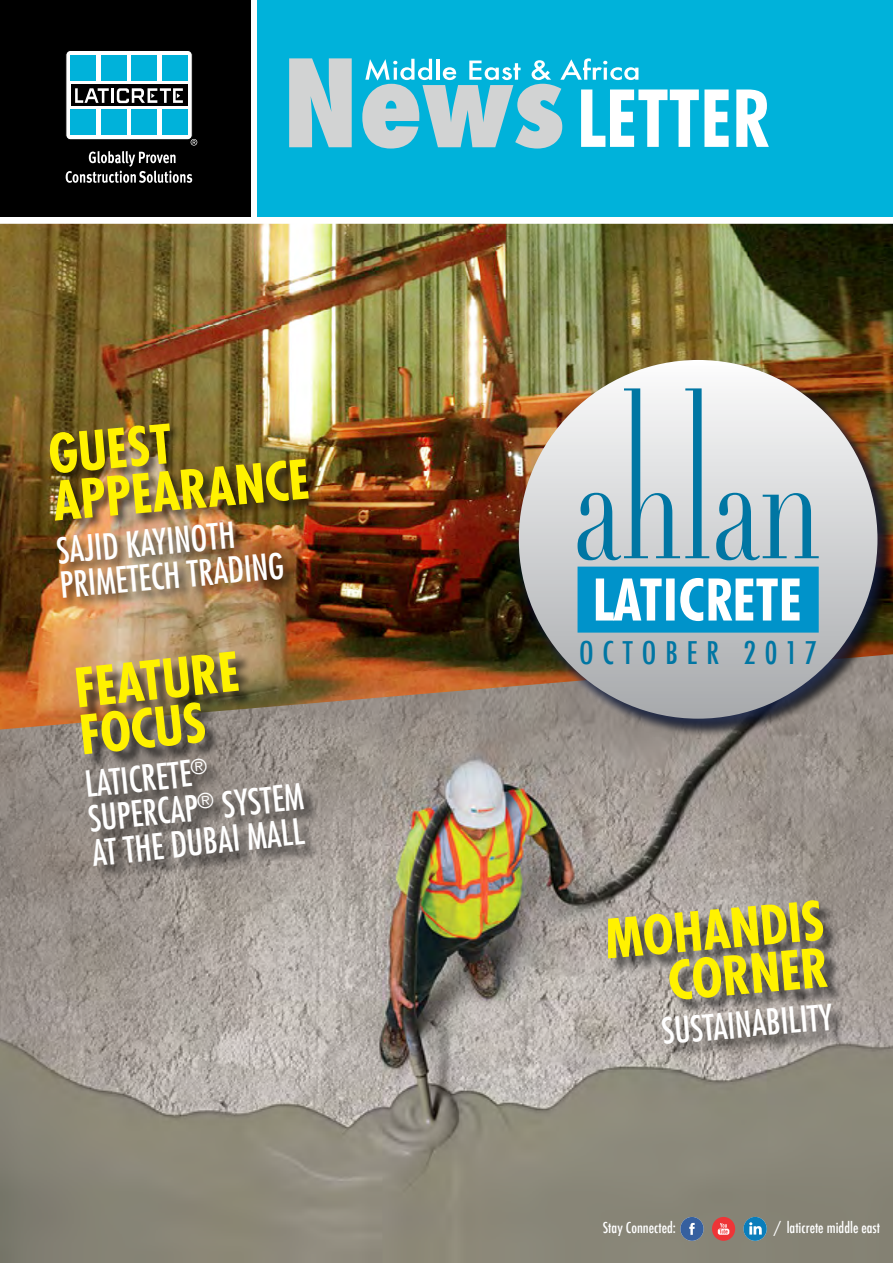
<style>
.page{position:relative;width:893px;height:1263px;background:#fff}
.page>*{position:absolute;margin:0;border:0;box-sizing:border-box;transform-origin:0 0}
.t1{font:700 condensed 52.5px/47.2px "Futura";color:#fff200}
.t2{font:condensed 34.95px/34.5px "Futura";color:#fff}
.t3{font:500 condensed 30.45px "Futura";letter-spacing:.29em;color:#0076a3}
.t4{font:500 condensed 14.55px "Futura";color:#fff}
</style>
<div class="page">
<img style="left:0;top:729px;width:893px;height:534px">
<img style="left:0;top:224px;width:893px;height:505px">
<div style="left:512px;top:355px;width:380px;height:381px;background:#25408f;opacity:.42"></div>
<div style="left:519px;top:360px;width:358px;height:359px;background:linear-gradient(to bottom,#fbfbfa,#a6a9ac);border-radius:179px"></div>
<svg style="left:577px;top:388px;width:242px;height:172px;background:#bccfd7"></svg>
<div style="left:577px;top:567px;width:242px;height:66px;background:#0093ca;border:2px solid #0093ca"></div>
<svg style="left:596px;top:578px;width:203px;height:43px"></svg>
<svg style="left:680px;top:1217px;width:87px;height:24px;background:#807a8b"></svg>
<div style="left:0;top:0;width:250px;height:216px;background:#000"></div>
<div style="left:258px;top:0;width:635px;height:216px;background:#00b2da"></div>
<div style="left:66px;top:50px;width:126px;height:90px;background:#fff;border-radius:5px"></div>
<div style="left:66px;top:50px;width:126px;height:90px;border:1px solid #000;border-radius:5px"></div>
<div style="left:71px;top:109px;width:25px;height:26px;background:#00b2da"></div>
<div style="left:101px;top:110px;width:26px;height:25px;background:#00b2da"></div>
<div style="left:132px;top:110px;width:25px;height:25px;background:#00b2da"></div>
<div style="left:162px;top:110px;width:25px;height:25px;background:#00b2da"></div>
<div style="left:71px;top:84px;width:116px;height:22px;background:#000"></div>
<svg style="left:75px;top:88px;width:108px;height:15px"></svg>
<div style="left:71px;top:55px;width:25px;height:26px;background:#00b2da"></div>
<div style="left:101px;top:55px;width:26px;height:26px;background:#00b2da"></div>
<div style="left:132px;top:55px;width:25px;height:26px;background:#00b2da"></div>
<div style="left:162px;top:55px;width:25px;height:26px;background:#00b2da"></div>
<svg style="left:66px;top:139px;width:131px;height:44px"></svg>
<div style="left:49px;top:423px;width:272px;height:187px;background:#000;opacity:.61"></div>
<div style="left:611px;top:902px;width:236px;height:158px;background:#000;opacity:.61"></div>
<div style="left:77px;top:655px;width:244px;height:226px;background:#000;opacity:.61"></div>
<svg style="left:289px;top:58px;width:63px;height:89px;background:#b2cdd4"></svg>
<svg style="left:362px;top:58px;width:367px;height:91px"></svg>
<svg style="left:736px;top:89px;width:33px;height:58px"></svg>
<h1 class="t1" style="left:47px;top:431px;width:259px;rotate:-5deg">GUEST<br>APPEARANCE</h1>
<p class="t2" style="left:56px;top:533px;width:226px;rotate:-5deg">SAJID KAYINOTH<br>PRIMETECH TRADING</p>
<h1 class="t1" style="left:72px;top:665px;width:166px;rotate:-6deg">FEATURE<br>FOCUS</h1>
<p class="t2" style="left:83px;top:767px;width:218px;rotate:-6deg">LATICRETE<sup>®<br></sup>SUPERCAP<sup>®</sup> SYSTEM<br>AT THE DUBAI MALL</p>
<p class="t3" style="left:579px;top:633px;width:240px">OCTOBER 2017</p>
<h1 class="t1" style="left:603px;top:916px;width:221px;text-align:right;rotate:-5deg">MOHANDIS<br>CORNER</h1>
<p class="t2" style="left:660px;top:1014px;width:173px;rotate:-5deg">SUSTAINABILITY</p>
<p class="t4" style="left:603px;top:1219px;width:74px">Stay Connected:</p>
<p class="t4" style="left:774px;top:1219px;width:108px">/ laticrete middle east</p>
</div>
